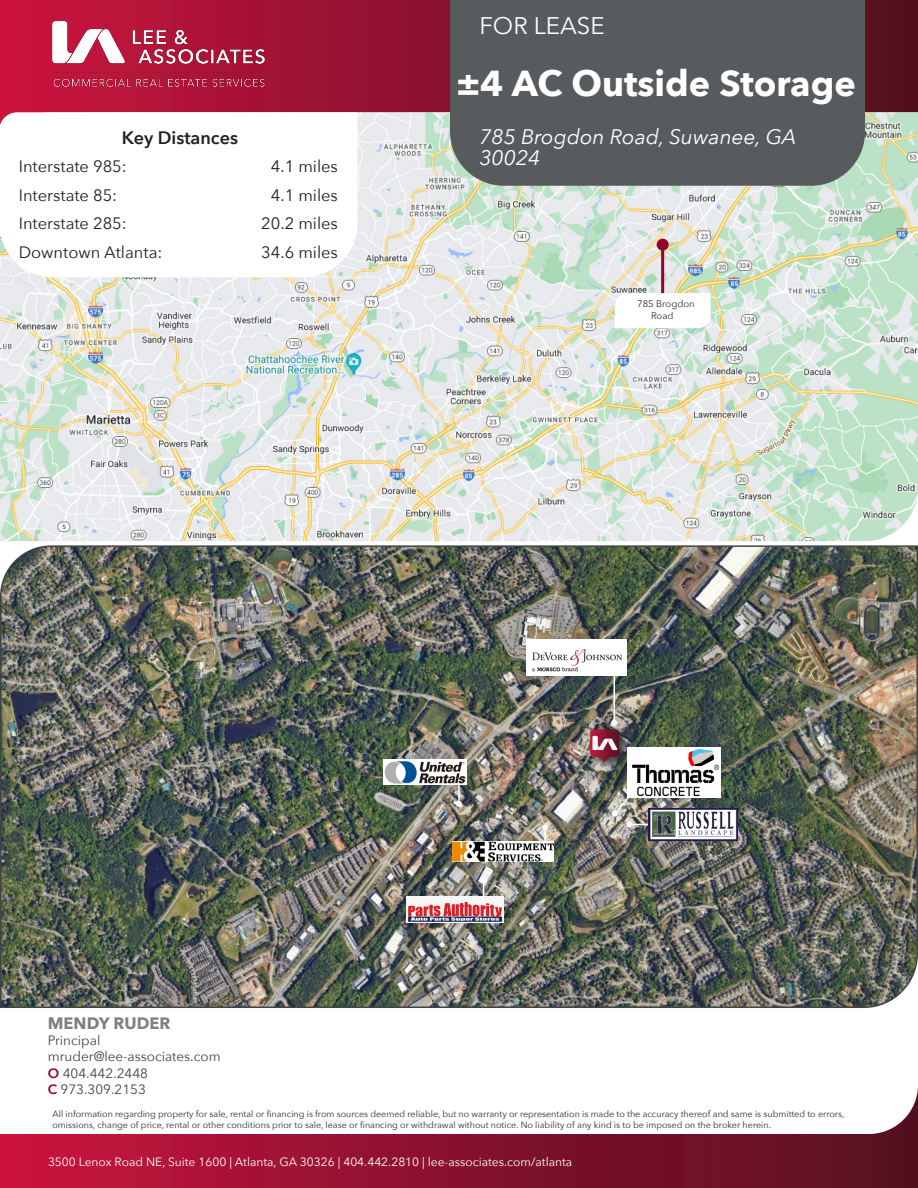
<style>
.page{position:relative;width:918px;height:1188px;background:#fff}
.page>*{position:absolute;margin:0;border:0;box-sizing:border-box;transform-origin:0 0}
.t1{font:700 36px "Avenir Next";color:#fff}
.t2{font:24px "Avenir Next";color:#fff}
.t3{font:italic 21px/21px "Avenir Next";color:#fff}
.t4{font:600 18px "Avenir Next";color:#231f20}
.t5{font:16.5px "Avenir Next";color:#231f20}
.t6{font:700 16.5px "Avenir Next";color:#7e8083}
.t7{font:13.5px "Avenir Next";color:#414445}
.t8{font:12px "Avenir Next";color:#fff}
.t9{font:9.6px/11.4px "Avenir Next";color:#2b2d2e}
.t10{font:9px/10.8px "Avenir Next";color:#2b2d2e}
.s1{font-weight:600;color:#98012d}
</style>
<div class="page">
<svg style="left:0;top:0;width:918px;height:112px;background:#9a1232"></svg>
<div style="left:0;top:1084px;width:918px;height:104px;background:linear-gradient(to right,#c7133e,#51101e)"></div>
<svg style="left:0;top:1084px;width:918px;height:50px"></svg>
<img style="left:0;top:112px;width:918px;height:429px">
<img style="left:0;top:545px;width:918px;height:463px">
<img style="left:52px;top:21px;width:213px;height:66px">
<div style="left:450px;top:0;width:415px;height:186px;background:#575b5d"></div>
<hr style="left:661px;top:245px;width:3px;height:61px;background:#98012d">
<div style="left:657px;top:239px;width:12px;height:12px;background:#98012d;border-radius:50%"></div>
<svg style="left:615px;top:293px;width:96px;height:35px"></svg>
<svg style="left:612px;top:784px;width:42px;height:43px"></svg>
<hr style="left:458px;top:780px;width:2px;height:24px;background:#fff">
<svg style="left:456px;top:801px;width:6px;height:6px"></svg>
<hr style="left:614px;top:665px;width:1px;height:58px;background:#fff">
<svg style="left:611px;top:720px;width:6px;height:6px"></svg>
<hr style="left:544px;top:827px;width:2px;height:25px;background:#fff">
<svg style="left:542px;top:824px;width:6px;height:6px"></svg>
<svg style="left:0;top:112px;width:357px;height:165px"></svg>
<div style="left:592px;top:731px;width:38px;height:41px;background:#2b2d2e;opacity:.75"></div>
<img style="left:589px;top:728px;width:32px;height:35px">
<img style="left:453px;top:841px;width:101px;height:21px">
<img style="left:383px;top:759px;width:84px;height:26px">
<img style="left:407px;top:896px;width:96px;height:26px">
<svg style="left:481px;top:877px;width:6px;height:27px"></svg>
<img style="left:526px;top:639px;width:100px;height:36px">
<img style="left:648px;top:808px;width:90px;height:33px">
<img style="left:628px;top:747px;width:93px;height:51px">
<p class="t2" style="left:479px;top:5px;width:127px">FOR LEASE</p>
<p class="t4" style="left:122px;top:122px;width:118px">Key Distances</p>
<p class="t5" style="left:19px;top:153px;width:110px">Interstate 985:</p>
<p class="t5" style="left:271px;top:153px;width:69px">4.1 miles</p>
<p class="t5" style="left:19px;top:181px;width:100px">Interstate 85:</p>
<p class="t5" style="left:271px;top:181px;width:69px">4.1 miles</p>
<p class="t5" style="left:19px;top:210px;width:110px">Interstate 285:</p>
<p class="t5" style="left:261px;top:210px;width:78px">20.2 miles</p>
<p class="t5" style="left:19px;top:238px;width:145px">Downtown Atlanta:</p>
<p class="t5" style="left:261px;top:238px;width:78px">34.6 miles</p>
<p class="t1" style="left:456px;top:52px;width:401px">±4 AC Outside Storage</p>
<p class="t3" style="left:479px;top:125px;width:318px">785 Brogdon Road, Suwanee, GA<br>30024</p>
<p class="t9" style="left:651px;top:298px;width:45px;text-indent:-14px">785 Brogdon<br>Road</p>
<p class="t6" style="left:48px;top:1009px;width:124px">MENDY RUDER</p>
<p class="t7" style="left:48px;top:1029px;width:54px">Principal</p>
<p class="t7" style="left:48px;top:1045px;width:174px">mruder@lee-associates.com</p>
<p class="t7" style="left:48px;top:1061px;width:102px"><span class="s1">O</span> 404.442.2448</p>
<p class="t7" style="left:48px;top:1078px;width:100px"><span class="s1">C</span> 973.309.2153</p>
<p class="t10" style="left:52px;top:1108px;width:794px">All information regarding property for sale, rental or financing is from sources deemed reliable, but no warranty or representation is made to the accuracy thereof and same is submitted to errors, omissions, change of price, rental or other conditions prior to sale, lease or financing or withdrawal without notice. No liability of any kind is to be imposed on the broker herein.</p>
<p class="t8" style="left:48px;top:1151px;width:526px">3500 Lenox Road NE, Suite 1600 | Atlanta, GA 30326 | 404.442.2810 | lee-associates.com/atlanta</p>
</div>
